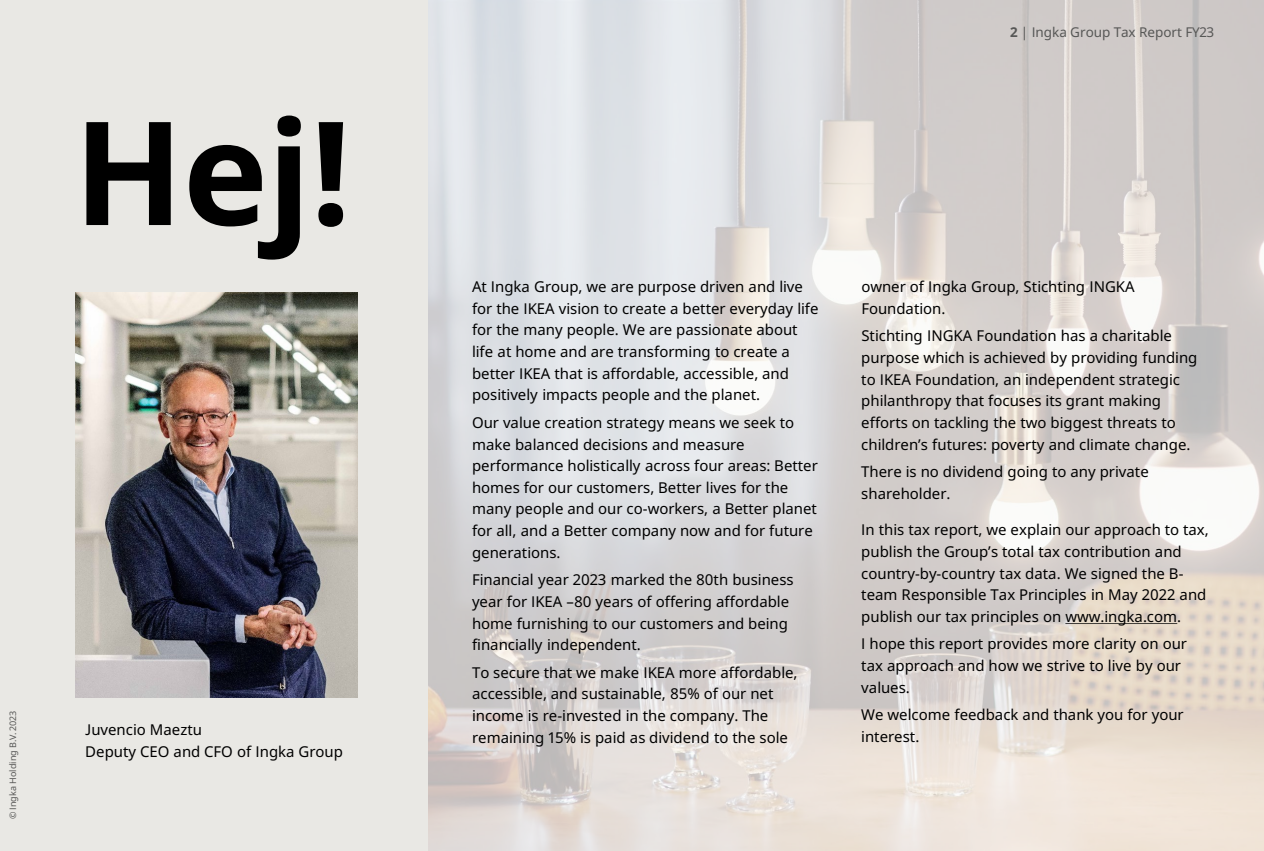
<style>
.page{position:relative;width:1264px;height:851px;background:#fff}
.page>*{position:absolute;margin:0;border:0;box-sizing:border-box;transform-origin:0 0}
.t1{font:700 144px "Noto IKEA Latin";color:#000}
.t2{font:15px/21.6px "Noto IKEA Latin";color:#000}
.t3{font:13.5px "Noto IKEA Latin";letter-spacing:-.005em;color:#575756}
.t4{font:9px "Noto IKEA Latin";color:#575756}
.s1{font-weight:700}
</style>
<div class="page">
<div style="left:428px;top:0;width:835px;height:850px;background:#fff;opacity:.72"></div>
<div style="left:0;top:0;width:428px;height:850px;background:#e9e8e4"></div>
<svg style="left:1065px;top:623px;width:111px;height:1px"></svg>
<img style="left:75px;top:292px;width:282px;height:405px">
<p class="t1" style="left:73px;top:71px;width:279px">Hej!</p>
<p class="t4" style="left:7px;top:819px;width:110px;rotate:-90deg">© Ingka Holding B.V. 2023</p>
<p class="t2" style="left:85px;top:718px;width:259px">Juvencio Maeztu<br>Deputy CEO and CFO of Ingka Group</p>
<p class="t3" style="left:1009px;top:23px;width:205px"><span class="s1">2</span> | Ingka Group Tax Report FY23</p>
<p class="t2" style="left:472px;top:275px;width:348px">At Ingka Group, we are purpose driven and live for the IKEA vision to create a better everyday life for the many people. We are passionate about life at home and are transforming to create a better IKEA that is affordable, accessible, and positively impacts people and the planet.</p>
<p class="t2" style="left:472px;top:411px;width:347px">Our value creation strategy means we seek to make balanced decisions and measure performance holistically across four areas: Better homes for our customers, Better lives for the many people and our co-workers, a Better planet for all, and a Better company now and for future generations.</p>
<p class="t2" style="left:472px;top:568px;width:323px">Financial year 2023 marked the 80th business year for IKEA –80 years of offering affordable home furnishing to our customers and being financially independent.</p>
<p class="t2" style="left:472px;top:661px;width:327px">To secure that we make IKEA more affordable, accessible, and sustainable, 85% of our net income is re-invested in the company. The remaining 15% is paid as dividend to the sole</p>
<p class="t2" style="left:861px;top:275px;width:275px">owner of Ingka Group, Stichting INGKA<br>Foundation.</p>
<p class="t2" style="left:861px;top:325px;width:337px">Stichting INGKA Foundation has a charitable purpose which is achieved by providing funding to IKEA Foundation, an independent strategic philanthropy that focuses its grant making efforts on tackling the two biggest threats to children’s futures: poverty and climate change.</p>
<p class="t2" style="left:861px;top:460px;width:289px">There is no dividend going to any private shareholder.</p>
<p class="t2" style="left:861px;top:518px;width:349px">In this tax report, we explain our approach to tax, publish the Group’s total tax contribution and country-by-country tax data. We signed the B&shy;team Responsible Tax Principles in May 2022 and publish our tax principles on www.ingka.com.</p>
<p class="t2" style="left:861px;top:632px;width:327px">I hope this report provides more clarity on our tax approach and how we strive to live by our values.</p>
<p class="t2" style="left:861px;top:703px;width:324px">We welcome feedback and thank you for your interest.</p>
</div>
